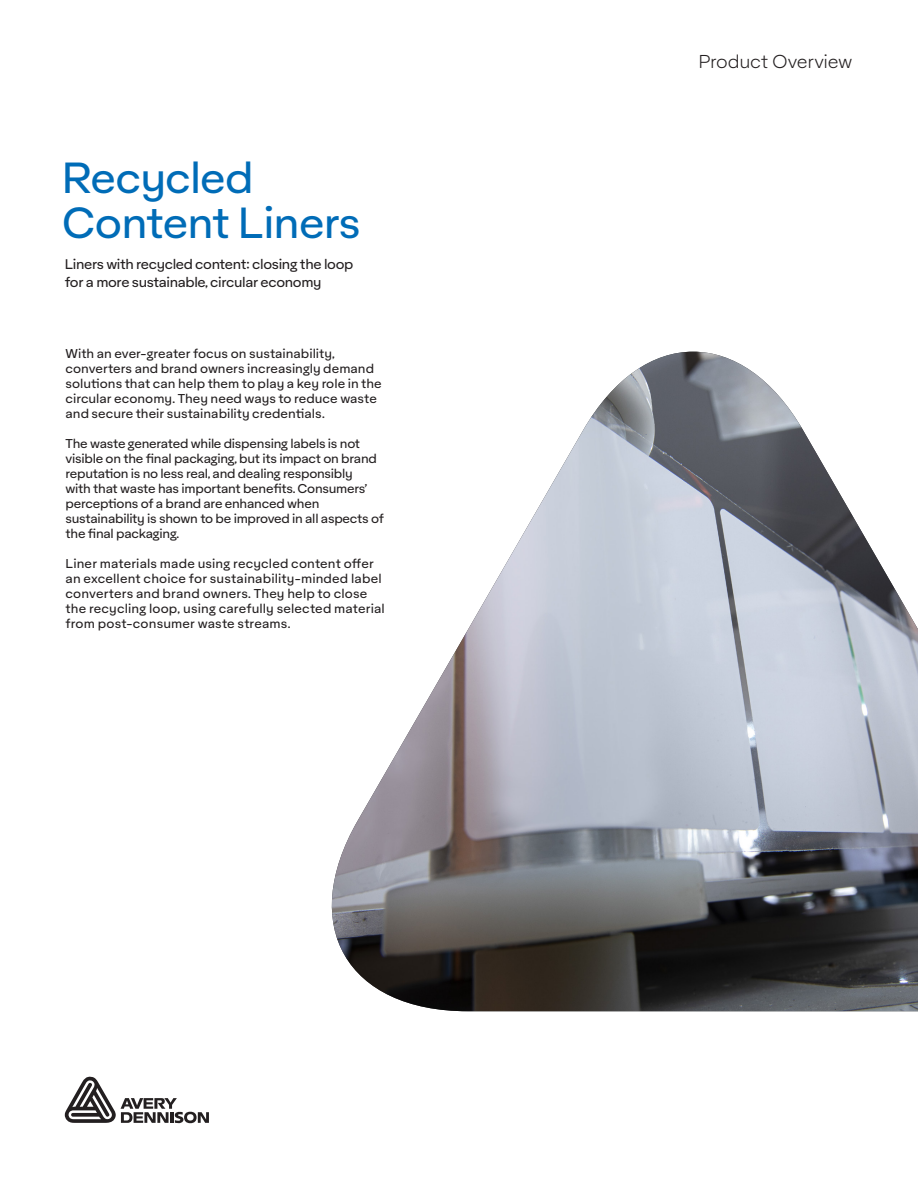
<style>
.page{position:relative;width:918px;height:1188px;background:#fff}
.page>*{position:absolute;margin:0;border:0;box-sizing:border-box;transform-origin:0 0}
.t1{font:42px/45px "Aktifo A";letter-spacing:-.02em;color:#006cb7}
.Body_copy_w_space_af{font:300 18px "Aktifo A";letter-spacing:-.015em;color:#231f20}
.t2{font:13.5px/18px "Aktifo A";letter-spacing:-.025em;color:#231f20}
.Product-Body-Copy{font:12.3px/15px "Aktifo A";color:#231f20}
.Product-Body-Copy-2{font:12.3px/15px "Aktifo A";letter-spacing:-.02em;color:#231f20}
</style>
<div class="page">
<img style="left:331px;top:352px;width:587px;height:659px">
<svg style="left:65px;top:1076px;width:144px;height:47px"></svg>
<p class="t1" style="left:62px;top:155px;width:301px">Recycled<br>Content Liners</p>
<p class="t2" style="left:65px;top:255px;width:290px">Liners with recycled content: closing the loop for a more sustainable, circular economy</p>
<p class="Product-Body-Copy" style="left:66px;top:346px;width:318px">With an ever-greater focus on sustainability, converters and brand owners increasingly demand solutions that can help them to play a key role in the circular economy. They need ways to reduce waste and secure their sustainability credentials.</p>
<p class="Product-Body-Copy-2" style="left:66px;top:436px;width:320px">The waste generated while dispensing labels is not visible on the final packaging, but its impact on brand reputation is no less real, and dealing responsibly<br>with that waste has important benefits. Consumers’ perceptions of a brand are enhanced when sustainability is shown to be improved in all aspects of the final packaging.</p>
<p class="Product-Body-Copy" style="left:66px;top:556px;width:321px">Liner materials made using recycled content offer an excellent choice for sustainability-minded label converters and brand owners. They help to close the recycling loop, using carefully selected material from post-consumer waste streams.</p>
<p class="Body_copy_w_space_af" style="left:699px;top:50px;width:156px">Product Overview</p>
</div>
